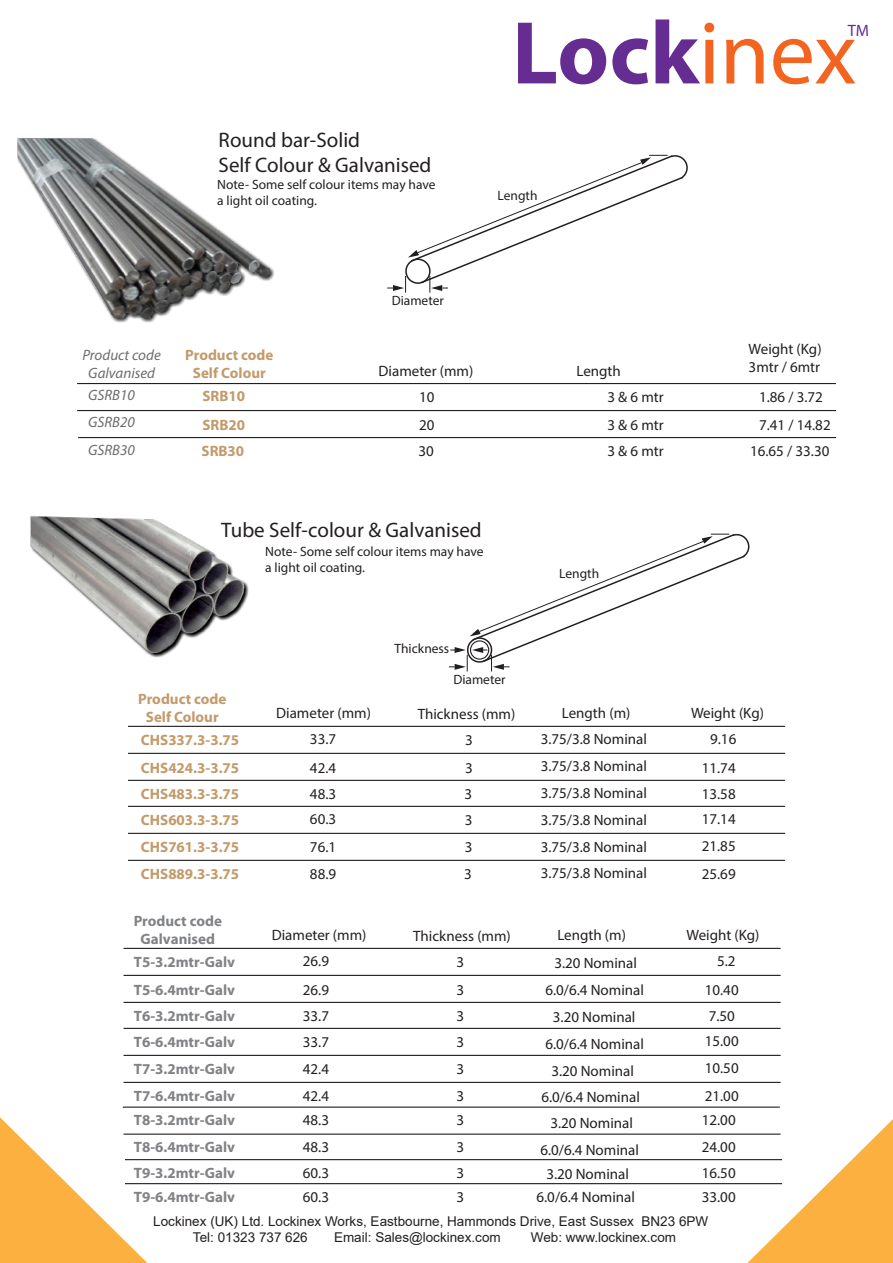
<style>
.page{position:relative;width:893px;height:1263px;background:#fff}
.page>*{position:absolute;margin:0;border:0;box-sizing:border-box;transform-origin:0 0}
.t1{font:700 90px "Myriad Pro";color:#652d91}
.t2{font:21px/25.2px "Myriad Pro";color:#231f20}
.t3{font:16.5px "Myriad Pro";color:#652d91}
.t4{font:15px/27.3px "Myriad Pro";color:#231f20;text-align:justify}
.t5{font:700 15px/26.5px "Myriad Pro";color:#808285;text-align:justify}
.t6{font:700 15px/18px "Myriad Pro";color:#c39a6b;text-align:center}
.t7{font:italic 15px/27.3px "Myriad Pro";color:#6c6d70;text-align:center}
.t8{font:13.5px/16.2px "Myriad Pro";color:#231f20}
.t9{font:13.5px/16.2px "Arial";color:#231f20}
.s1{font-weight:400;color:#f36421}
</style>
<div class="page">
<hr style="left:77px;top:383px;width:759px;height:1px;background:#231f20">
<hr style="left:77px;top:410px;width:759px;height:1px;background:#231f20">
<hr style="left:78px;top:437px;width:758px;height:1px;background:#231f20">
<svg style="left:387px;top:154px;width:301px;height:139px"></svg>
<svg style="left:449px;top:533px;width:301px;height:138px"></svg>
<svg style="left:0;top:1117px;width:149px;height:146px"></svg>
<svg style="left:745px;top:1119px;width:148px;height:144px"></svg>
<hr style="left:128px;top:726px;width:657px;height:1px;background:#231f20">
<hr style="left:128px;top:753px;width:657px;height:1px;background:#231f20">
<hr style="left:128px;top:780px;width:657px;height:1px;background:#231f20">
<hr style="left:128px;top:806px;width:657px;height:1px;background:#231f20">
<hr style="left:128px;top:833px;width:657px;height:1px;background:#231f20">
<hr style="left:128px;top:860px;width:657px;height:1px;background:#231f20">
<hr style="left:124px;top:948px;width:657px;height:1px;background:#231f20">
<hr style="left:124px;top:975px;width:657px;height:1px;background:#231f20">
<hr style="left:124px;top:1002px;width:657px;height:1px;background:#231f20">
<hr style="left:124px;top:1028px;width:657px;height:1px;background:#231f20">
<hr style="left:124px;top:1055px;width:657px;height:1px;background:#231f20">
<hr style="left:124px;top:1082px;width:657px;height:1px;background:#231f20">
<hr style="left:124px;top:1133px;width:657px;height:2px;background:#231f20">
<hr style="left:125px;top:1159px;width:657px;height:1px;background:#231f20">
<hr style="left:123px;top:1106px;width:657px;height:2px;background:#231f20">
<hr style="left:125px;top:1183px;width:657px;height:1px;background:#231f20">
<img style="left:17px;top:138px;width:257px;height:184px">
<img style="left:30px;top:515px;width:218px;height:143px">
<h2 class="t2" style="left:219px;top:127px;width:214px">Round bar-Solid<br>Self Colour &amp; Galvanised</h2>
<p class="t8" style="left:217px;top:176px;width:220px">Note- Some self colour items may have a light oil coating.</p>
<h1 class="t1" style="left:512px;top:-6px;width:346px">Lock<span class="s1">inex</span></h1>
<p class="t3" style="left:848px;top:20px;width:23px">TM</p>
<p class="t8" style="left:498px;top:187px;width:41px">Length</p>
<p class="t7" style="left:82px;top:346px;width:80px;line-height:18px">Product code<br>Galvanised</p>
<p class="t7" style="left:88px;top:381px;width:48px;text-align:justify">GSRB10<br>GSRB20<br>GSRB30</p>
<p class="t6" style="left:185px;top:345px;width:90px">Product code<br>Self Colour</p>
<p class="t6" style="left:202px;top:381px;width:44px;line-height:28.5px;text-align:left">SRB10<br>SRB20</p>
<p class="t6" style="left:202px;top:441px;width:44px">SRB30</p>
<p class="t8" style="left:392px;top:292px;width:54px">Diameter</p>
<p class="t4" style="left:379px;top:357px;width:96px">Diameter (mm)</p>
<p class="t4" style="left:419px;top:382px;width:17px;line-height:28.5px">10<br>20</p>
<p class="t4" style="left:418px;top:437px;width:17px">30</p>
<h2 class="t2" style="left:221px;top:517px;width:262px">Tube Self-colour &amp; Galvanised</h2>
<p class="t8" style="left:265px;top:543px;width:220px">Note- Some self colour items may have a light oil coating.</p>
<p class="t8" style="left:394px;top:640px;width:56px">Thickness</p>
<p class="t8" style="left:453px;top:671px;width:54px">Diameter</p>
<p class="t4" style="left:576px;top:357px;width:46px">Length</p>
<p class="t4" style="left:607px;top:382px;width:58px;line-height:28.5px">3 &amp; 6 mtr<br>3 &amp; 6 mtr</p>
<p class="t4" style="left:607px;top:437px;width:58px">3 &amp; 6 mtr</p>
<p class="t8" style="left:559px;top:565px;width:41px">Length</p>
<p class="t4" style="left:749px;top:339px;width:74px;line-height:18px">Weight (Kg)<br>3mtr / 6mtr</p>
<p class="t4" style="left:759px;top:382px;width:73px;line-height:28.5px">1.86 / 3.72<br>7.41 / 14.82</p>
<p class="t4" style="left:750px;top:437px;width:81px">16.65 / 33.30</p>
<p class="t6" style="left:138px;top:689px;width:90px">Product code<br>Self Colour</p>
<p class="t4" style="left:276px;top:699px;width:96px">Diameter (mm)</p>
<p class="t4" style="left:418px;top:700px;width:99px">Thickness (mm)</p>
<p class="t4" style="left:562px;top:699px;width:70px">Length (m)</p>
<p class="t4" style="left:691px;top:699px;width:74px">Weight (Kg)</p>
<p class="t4" style="left:465px;top:725px;width:9px;line-height:28.5px">3<br>3</p>
<p class="t4" style="left:464px;top:780px;width:9px">3</p>
<p class="t4" style="left:310px;top:805px;width:28px">60.3<br>76.1<br>88.9</p>
<p class="t4" style="left:464px;top:806px;width:10px">3<br>3<br>3</p>
<p class="t4" style="left:702px;top:805px;width:35px">17.14<br>21.85<br>25.69</p>
<p class="t6" style="left:141px;top:730px;width:100px">CHS337.3-3.75</p>
<p class="t4" style="left:541px;top:726px;width:108px;line-height:26.8px">3.75/3.8 Nominal 3.75/3.8 Nominal 3.75/3.8 Nominal 3.75/3.8 Nominal 3.75/3.8 Nominal 3.75/3.8 Nominal</p>
<p class="t4" style="left:310px;top:725px;width:28px;line-height:28.5px">33.7<br>42.4</p>
<p class="t4" style="left:310px;top:780px;width:28px">48.3</p>
<p class="t4" style="left:702px;top:725px;width:36px;line-height:28.5px;text-align:center">9.16<br>11.74</p>
<p class="t4" style="left:702px;top:780px;width:35px">13.58</p>
<p class="t6" style="left:141px;top:754px;width:100px;line-height:25.8px;text-align:justify">CHS424.3-3.75<br>CHS483.3-3.75<br>CHS603.3-3.75</p>
<p class="t6" style="left:141px;top:832px;width:100px;line-height:27.5px;text-align:left">CHS761.3-3.75<br>CHS889.3-3.75</p>
<p class="t5" style="left:134px;top:911px;width:90px;line-height:18px;text-align:center">Product code<br>Galvanised</p>
<p class="t4" style="left:272px;top:921px;width:96px">Diameter (mm)</p>
<p class="t4" style="left:413px;top:922px;width:99px">Thickness (mm)</p>
<p class="t4" style="left:557px;top:921px;width:70px">Length (m)</p>
<p class="t4" style="left:686px;top:921px;width:74px">Weight (Kg)</p>
<p class="t4" style="left:457px;top:947px;width:9px;line-height:28.5px">3<br>3</p>
<p class="t4" style="left:457px;top:1002px;width:9px">3</p>
<p class="t4" style="left:303px;top:1027px;width:28px">33.7<br>42.4<br>42.4</p>
<p class="t4" style="left:457px;top:1028px;width:9px">3<br>3<br>3</p>
<p class="t4" style="left:705px;top:1027px;width:35px">15.00<br>10.50<br>21.00</p>
<p class="t5" style="left:134px;top:948px;width:103px">T5-3.2mtr-Galv</p>
<p class="t4" style="left:541px;top:949px;width:104px;line-height:26.8px;text-align:center">3.20 Nominal<br>6.0/6.4 Nominal<br>3.20 Nominal<br>6.0/6.4 Nominal<br>3.20 Nominal<br>6.0/6.4 Nominal</p>
<p class="t4" style="left:303px;top:947px;width:28px;line-height:28.5px">26.9<br>26.9</p>
<p class="t4" style="left:303px;top:1002px;width:28px">33.7</p>
<p class="t4" style="left:705px;top:947px;width:35px;line-height:28.3px;text-align:right">5.2<br>10.40</p>
<p class="t4" style="left:709px;top:1002px;width:28px">7.50</p>
<p class="t5" style="left:134px;top:976px;width:103px">T5-6.4mtr-Galv T6-3.2mtr-Galv T6-6.4mtr-Galv T7-3.2mtr-Galv T7-6.4mtr-Galv</p>
<p class="t5" style="left:134px;top:1106px;width:103px">T8-3.2mtr-Galv T8-6.4mtr-Galv T9-3.2mtr-Galv</p>
<p class="t4" style="left:540px;top:1109px;width:100px;text-align:center">3.20 Nominal<br>6.0/6.4 Nominal</p>
<p class="t4" style="left:303px;top:1107px;width:28px;line-height:26.5px">48.3<br>48.3<br>60.3</p>
<p class="t4" style="left:457px;top:1107px;width:9px;line-height:26.5px">3<br>3<br>3</p>
<p class="t4" style="left:702px;top:1106px;width:35px;line-height:26.5px">12.00<br>24.00<br>16.50</p>
<p class="t4" style="left:546px;top:1160px;width:84px">3.20 Nominal</p>
<p class="t5" style="left:134px;top:1183px;width:103px">T9-6.4mtr-Galv</p>
<p class="t4" style="left:303px;top:1183px;width:28px">60.3</p>
<p class="t4" style="left:457px;top:1183px;width:9px">3</p>
<p class="t4" style="left:536px;top:1183px;width:100px">6.0/6.4 Nominal</p>
<p class="t4" style="left:702px;top:1183px;width:35px">33.00</p>
<p class="t9" style="left:193px;top:1213px;width:517px;text-indent:-40px">Lockinex (UK) Ltd. Lockinex Works, Eastbourne, Hammonds Drive, East Sussex BN23 6PW<br>Tel: 01323 737 626</p>
<p class="t9" style="left:334px;top:1229px;width:168px">Email: Sales@lockinex.com</p>
<p class="t9" style="left:531px;top:1229px;width:147px">Web: www.lockinex.com</p>
</div>
